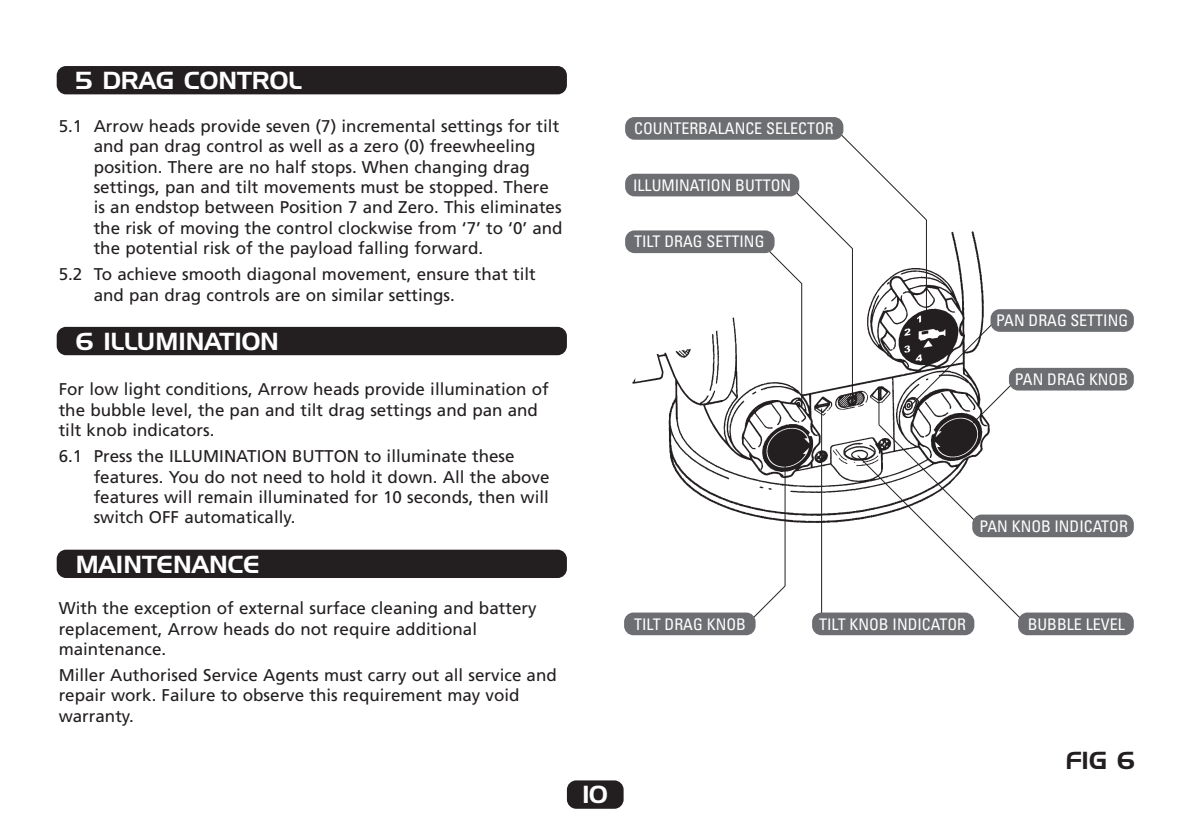
<style>
.page{position:relative;width:1190px;height:838px;background:#fff}
.page>*{position:absolute;margin:0;border:0;box-sizing:border-box;transform-origin:0 0}
.t1{font:24px "Handel Gothic BT";color:#fff}
.t2{font:24px "Handel Gothic BT";color:#231f20}
.t3{font:17px/20.4px "Frutiger";color:#231f20}
.t4{font:condensed 16px "Univers";color:#fff}
</style>
<div class="page">
<img style="left:630px;top:231px;width:365px;height:306px">
<hr style="left:926px;top:220px;width:1px;height:97px;background:#231f20">
<div style="left:625px;top:117px;width:218px;height:23px;background:#6d6e71;border-radius:9px"></div>
<hr style="left:852px;top:248px;width:1px;height:153px;background:#231f20">
<svg style="left:757px;top:127px;width:171px;height:158px"></svg>
<hr style="left:801px;top:283px;width:1px;height:121px;background:#231f20">
<div style="left:625px;top:174px;width:174px;height:22px;background:#6d6e71;border-radius:9px"></div>
<div style="left:625px;top:230px;width:150px;height:23px;background:#6d6e71;border-radius:9px"></div>
<div style="left:57px;top:66px;width:510px;height:28px;background:#231f20;border-radius:9px"></div>
<div style="left:57px;top:327px;width:510px;height:28px;background:#231f20;border-radius:9px"></div>
<div style="left:57px;top:550px;width:510px;height:28px;background:#231f20;border-radius:9px"></div>
<div style="left:567px;top:780px;width:57px;height:29px;background:#231f20;border-radius:9px"></div>
<div style="left:991px;top:309px;width:143px;height:23px;background:#6d6e71;border-radius:9px"></div>
<div style="left:1009px;top:368px;width:125px;height:23px;background:#6d6e71;border-radius:9px"></div>
<div style="left:972px;top:515px;width:162px;height:22px;background:#6d6e71;border-radius:9px"></div>
<svg style="left:856px;top:320px;width:173px;height:307px"></svg>
<div style="left:1018px;top:613px;width:116px;height:22px;background:#6d6e71;border-radius:9px"></div>
<hr style="left:821px;top:409px;width:1px;height:216px;background:#231f20">
<div style="left:812px;top:613px;width:162px;height:22px;background:#6d6e71;border-radius:9px"></div>
<svg style="left:746px;top:585px;width:40px;height:32px"></svg>
<hr style="left:785px;top:451px;width:1px;height:135px;background:#231f20">
<div style="left:624px;top:613px;width:132px;height:22px;background:#6d6e71;border-radius:9px"></div>
<h1 class="t1" style="left:76px;top:72px;width:228px">5 DRAG CONTROL</h1>
<p class="t3" style="left:94px;top:117px;width:470px;text-indent:-35px">5.1 Arrow heads provide seven (7) incremental settings for tilt and pan drag control as well as a zero (0) freewheeling position. There are no half stops. When changing drag settings, pan and tilt movements must be stopped. There is an endstop between Position 7 and Zero. This eliminates the risk of moving the control clockwise from ‘7’ to ‘0’ and the potential risk of the payload falling forward.</p>
<p class="t3" style="left:94px;top:265px;width:444px;text-indent:-35px">5.2 To achieve smooth diagonal movement, ensure that tilt and pan drag controls are on similar settings.</p>
<h1 class="t1" style="left:76px;top:333px;width:205px">6 ILLUMINATION</h1>
<p class="t3" style="left:59px;top:380px;width:492px">For low light conditions, Arrow heads provide illumination of the bubble level, the pan and tilt drag settings and pan and tilt knob indicators.</p>
<p class="t3" style="left:94px;top:447px;width:457px;text-indent:-35px">6.1 Press the ILLUMINATION BUTTON to illuminate these features. You do not need to hold it down. All the above features will remain illuminated for 10 seconds, then will switch OFF automatically.</p>
<h1 class="t1" style="left:76px;top:556px;width:186px">MAINTENANCE</h1>
<p class="t3" style="left:59px;top:599px;width:479px">With the exception of external surface cleaning and battery replacement, Arrow heads do not require additional maintenance.</p>
<p class="t3" style="left:59px;top:666px;width:500px">Miller Authorised Service Agents must carry out all service and repair work. Failure to observe this requirement may void warranty.</p>
<h1 class="t1" style="left:583px;top:786px;width:26px">10</h1>
<p class="t4" style="left:634px;top:122px;width:201px">COUNTERBALANCE SELECTOR</p>
<p class="t4" style="left:633px;top:179px;width:160px">ILLUMINATION BUTTON</p>
<p class="t4" style="left:634px;top:236px;width:132px">TILT DRAG SETTING</p>
<p class="t4" style="left:996px;top:315px;width:133px">PAN DRAG SETTING</p>
<p class="t4" style="left:1015px;top:373px;width:115px">PAN DRAG KNOB</p>
<p class="t4" style="left:979px;top:520px;width:150px">PAN KNOB INDICATOR</p>
<p class="t4" style="left:634px;top:618px;width:113px">TILT DRAG KNOB</p>
<p class="t4" style="left:819px;top:618px;width:149px">TILT KNOB INDICATOR</p>
<p class="t4" style="left:1028px;top:618px;width:99px">BUBBLE LEVEL</p>
<h1 class="t2" style="left:1065px;top:752px;width:71px">FIG 6</h1>
</div>
